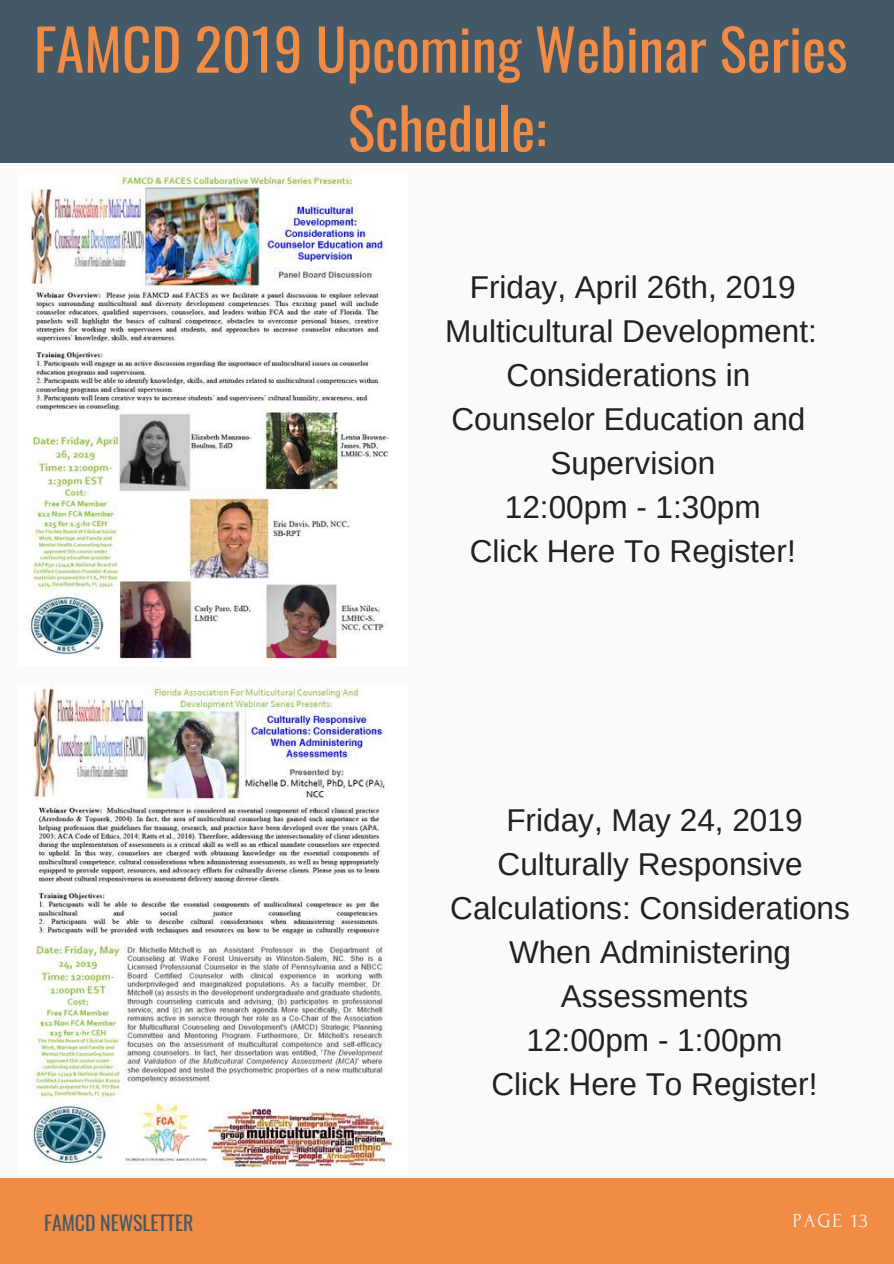
<style>
.page{position:relative;width:894px;height:1264px;background:#fff}
.page>*{position:absolute;margin:0;border:0;box-sizing:border-box;transform-origin:0 0}
.t1{font:57px/78.8px "Oswald";color:#f28b43;text-align:center}
.t2{font:31.5px/44px "Arimo";color:#222;text-align:center}
.t3{font:19.8px "Oswald";color:#435967}
.t4{font:19.8px "Forum";letter-spacing:.1em;color:#fafafa}
</style>
<div class="page">
<div style="left:0;top:0;width:893px;height:1263px;background:#fafafa"></div>
<div style="left:0;top:0;width:893px;height:162px;background:#435967"></div>
<div style="left:0;top:1178px;width:893px;height:85px;background:#f28b43"></div>
<img style="left:30px;top:175px;width:359px;height:486px">
<img style="left:32px;top:685px;width:361px;height:484px">
<h1 class="t1" style="left:34px;top:8px;width:814px">FAMCD 2019 Upcoming Webinar Series<br>Schedule:</h1>
<p class="t2" style="left:445px;top:265px;width:373px">Friday, April 26th, 2019<br>Multicultural Development:<br>Considerations in<br>Counselor Education and<br>Supervision<br>12:00pm - 1:30pm<br>Click Here To Register!</p>
<p class="t2" style="left:450px;top:798px;width:401px">Friday, May 24, 2019<br>Culturally Responsive<br>Calculations: Considerations<br>When Administering<br>Assessments<br>12:00pm - 1:00pm<br>Click Here To Register!</p>
<p class="t3" style="left:44px;top:1206px;width:150px">FAMCD NEWSLETTER</p>
<p class="t4" style="left:792px;top:1210px;width:77px">PAGE 13</p>
</div>
